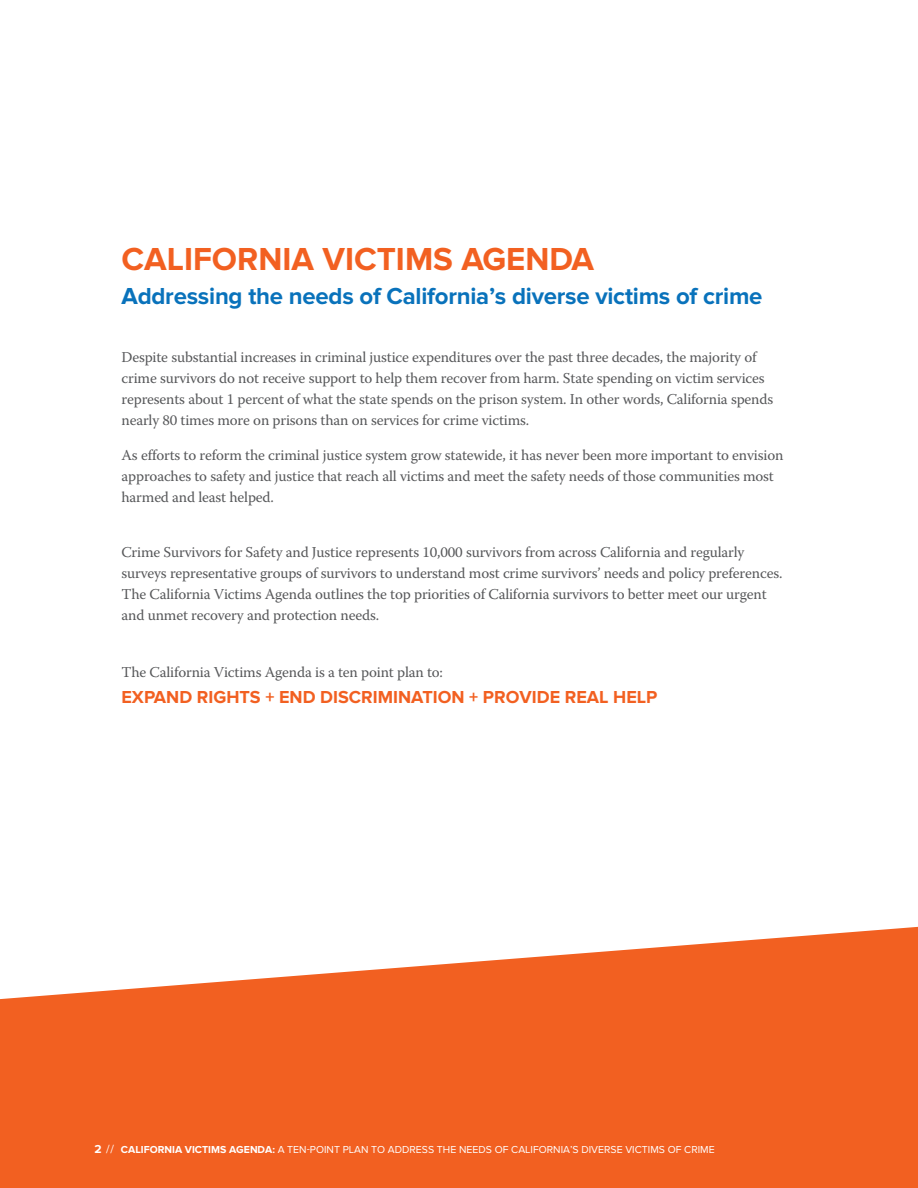
<style>
.page{position:relative;width:918px;height:1188px;background:#fff}
.page>*{position:absolute;margin:0;border:0;box-sizing:border-box;transform-origin:0 0}
.Endnote_text{font:700 33px "Proxima Nova";color:#f26021}
.Endnote_text-2{font:700 24px "Proxima Nova";letter-spacing:-.01em;color:#0972bb}
.Endnote_text-3{font:700 18px "Proxima Nova";color:#f26021}
.Endnote_text-4{font:15px/21px "Warnock Pro";letter-spacing:-.01em;color:#57585a}
.t1{font:10.5px "Proxima Nova";color:#fff}
.s1{font-weight:700;font-size:12px}
.s2{font-size:12px}
.s3{font-weight:700}
</style>
<div class="page">
<svg style="left:0;top:926px;width:918px;height:262px;background:#f37640"></svg>
<p class="Endnote_text" style="left:122px;top:240px;width:474px">CALIFORNIA VICTIMS AGENDA</p>
<p class="Endnote_text-2" style="left:122px;top:283px;width:643px">Addressing the needs of California’s diverse victims of crime</p>
<p class="Endnote_text-4" style="left:122px;top:346px;width:653px">Despite substantial increases in criminal justice expenditures over the past three decades, the majority of crime survivors do not receive support to help them recover from harm. State spending on victim services represents about 1 percent of what the state spends on the prison system. In other words, California spends nearly 80 times more on prisons than on services for crime victims.</p>
<p class="Endnote_text-4" style="left:121px;top:444px;width:663px">As efforts to reform the criminal justice system grow statewide, it has never been more important to envision approaches to safety and justice that reach all victims and meet the safety needs of those communities most harmed and least helped.</p>
<p class="Endnote_text-4" style="left:122px;top:541px;width:662px">Crime Survivors for Safety and Justice represents 10,000 survivors from across California and regularly surveys representative groups of survivors to understand most crime survivors’ needs and policy preferences.<br>The California Victims Agenda outlines the top priorities of California survivors to better meet our urgent and unmet recovery and protection needs.</p>
<p class="Endnote_text-4" style="left:122px;top:661px;width:323px">The California Victims Agenda is a ten point plan to:</p>
<p class="Endnote_text-3" style="left:122px;top:687px;width:537px">EXPAND RIGHTS + END DISCRIMINATION + PROVIDE REAL HELP</p>
<p class="t1" style="left:94px;top:1144px;width:622px"><span class="s1">2</span> <span class="s2">//</span> <span class="s3">CALIFORNIA VICTIMS AGENDA:</span> A TEN-POINT PLAN TO ADDRESS THE NEEDS OF CALIFORNIA’S DIVERSE VICTIMS OF CRIME</p>
</div>
